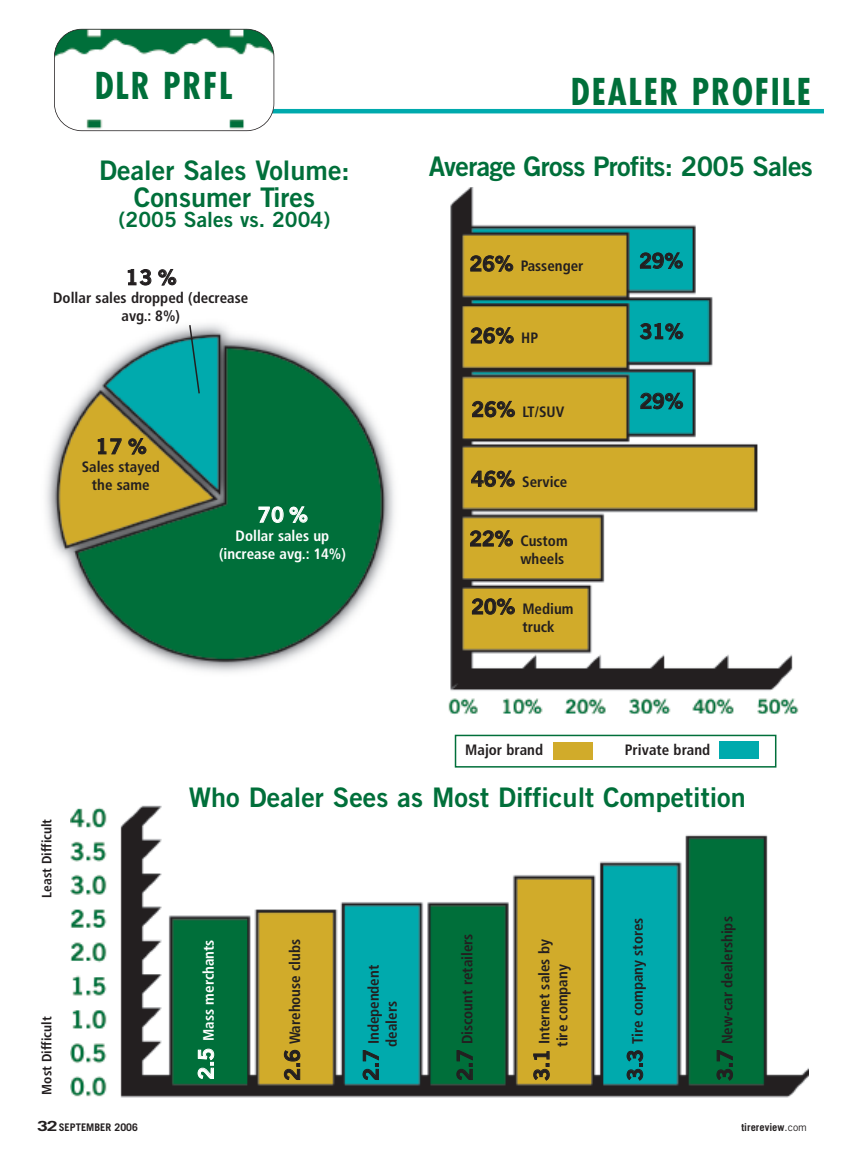
<style>
.page{position:relative;width:851px;height:1161px;background:#fff}
.page>*{position:absolute;margin:0;border:0;box-sizing:border-box;transform-origin:0 0}
.t1{font:700 condensed 36px "Futura";letter-spacing:.05em;color:#006f3a}
.t2{font:27px "Trade Gothic Bold Two";color:#006f3a}
.t3{font:27px "Trade Gothic Bold Two";letter-spacing:-.025em;color:#006f3a}
.t4{font:21px "Trade Gothic Bold Two";letter-spacing:-.01em;color:#231f20}
.t5{font:21px "Trade Gothic Bold Two";color:#006f3a}
.t6{font:21px "Trade Gothic Bold Two";color:#fff}
.t7{font:700 condensed 15px/18px "Frutiger";color:#231f20;text-align:center}
.t8{font:700 condensed 15px/18px "Frutiger";color:#fff;text-align:center}
.t9{font:700 condensed 13.5px "Frutiger";color:#231f20}
.t10{font:700 10.5px "Trade Gothic";color:#231f20}
.s1{font-family:"Trade Gothic Bold Two";font-weight:400;font-stretch:normal;font-size:21px}
.s2{font-family:"Frutiger";font-weight:700;font-stretch:condensed;font-size:15px}
.s3{font-size:13.95px}
.s4{font-weight:400}
</style>
<div class="page">
<img style="left:70px;top:805px;width:738px;height:293px">
<img style="left:448px;top:187px;width:351px;height:528px">
<img style="left:45px;top:324px;width:349px;height:348px">
<div style="left:454px;top:735px;width:322px;height:33px;border:2px solid #006f3a"></div>
<hr style="left:238px;top:109px;width:586px;height:4px;background:#00aaad">
<img style="left:54px;top:29px;width:220px;height:102px">
<div style="left:54px;top:29px;width:220px;height:102px;border:2px solid #231f20;border-radius:28px"></div>
<div style="left:552px;top:742px;width:40px;height:17px;background:#d1ab2a"></div>
<div style="left:719px;top:741px;width:40px;height:17px;background:#00aaad"></div>
<svg style="left:188px;top:324px;width:13px;height:71px"></svg>
<h1 class="t1" style="left:95px;top:70px;width:139px">DLR PRFL</h1>
<h1 class="t1" style="left:571px;top:76px;width:241px">DEALER PROFILE</h1>
<h2 class="t2" style="left:99px;top:161px;width:252px">Dealer Sales Volume:</h2>
<h2 class="t3" style="left:429px;top:157px;width:385px">Average Gross Profits: 2005 Sales</h2>
<h2 class="t2" style="left:134px;top:188px;width:183px">Consumer Tires</h2>
<h3 class="t5" style="left:119px;top:212px;width:213px">(2005 Sales vs. 2004)</h3>
<h3 class="t4" style="left:125px;top:270px;width:53px">13%</h3>
<p class="t7" style="left:53px;top:290px;width:197px">Dollar sales dropped (decrease avg.: 8%)</p>
<h3 class="t4" style="left:95px;top:439px;width:53px">17%</h3>
<p class="t7" style="left:82px;top:459px;width:80px">Sales stayed the same</p>
<h3 class="t6" style="left:258px;top:507px;width:52px">70%</h3>
<p class="t8" style="left:219px;top:528px;width:128px">Dollar sales up (increase avg.: 14%)</p>
<p class="t7" style="left:469px;top:258px;width:115px"><span class="s1">26%</span> Passenger</p>
<h3 class="t4" style="left:470px;top:328px;width:70px">26% <span class="s2">HP</span></h3>
<p class="t7" style="left:471px;top:404px;width:94px"><span class="s1">26%</span> LT/SUV</p>
<p class="t7" style="left:471px;top:474px;width:98px"><span class="s1">46%</span> Service</p>
<p class="t7" style="left:469px;top:533px;width:100px;text-align:right"><span class="s1">22%</span> Custom wheels</p>
<p class="t7" style="left:522px;top:601px;width:53px;text-align:left;text-indent:-51px"><span class="s1">20%</span> Medium truck</p>
<h3 class="t4" style="left:639px;top:253px;width:45px">29%</h3>
<h3 class="t4" style="left:639px;top:324px;width:45px">31%</h3>
<h3 class="t4" style="left:639px;top:393px;width:45px">29%</h3>
<p class="t7" style="left:465px;top:742px;width:79px">Major brand</p>
<p class="t7" style="left:624px;top:742px;width:87px">Private brand</p>
<p class="t9" style="left:41px;top:898px;width:81px;rotate:-90deg">Least Difficult</p>
<p class="t9" style="left:41px;top:1095px;width:79px;rotate:-90deg">Most Difficult</p>
<h2 class="t2" style="left:189px;top:788px;width:558px">Who Dealer Sees as Most Difficult Competition</h2>
<p class="t8" style="left:201px;top:1080px;width:142px;rotate:-90deg"><span class="s1">2.5</span> Mass merchants</p>
<p class="t7" style="left:287px;top:1081px;width:143px;rotate:-90deg"><span class="s1">2.6</span> Warehouse clubs</p>
<p class="t7" style="left:459px;top:1081px;width:149px;rotate:-90deg"><span class="s1">2.7</span> Discount retailers</p>
<p class="t7" style="left:366px;top:1081px;width:117px;rotate:-90deg"><span class="s1">2.7</span> Independent dealers</p>
<p class="t7" style="left:536px;top:1081px;width:143px;rotate:-90deg"><span class="s1">3.1</span> Internet sales by tire company</p>
<p class="t7" style="left:629px;top:1081px;width:165px;rotate:-90deg"><span class="s1">3.3</span> Tire company stores</p>
<p class="t7" style="left:719px;top:1081px;width:166px;rotate:-90deg"><span class="s1">3.7</span> New-car dealerships</p>
<p class="t10" style="left:37px;top:1124px;width:102px"><span class="s3">32</span>SEPTEMBER 2006</p>
<p class="t10" style="left:741px;top:1124px;width:67px">tirereview<span class="s4">.com</span></p>
</div>
